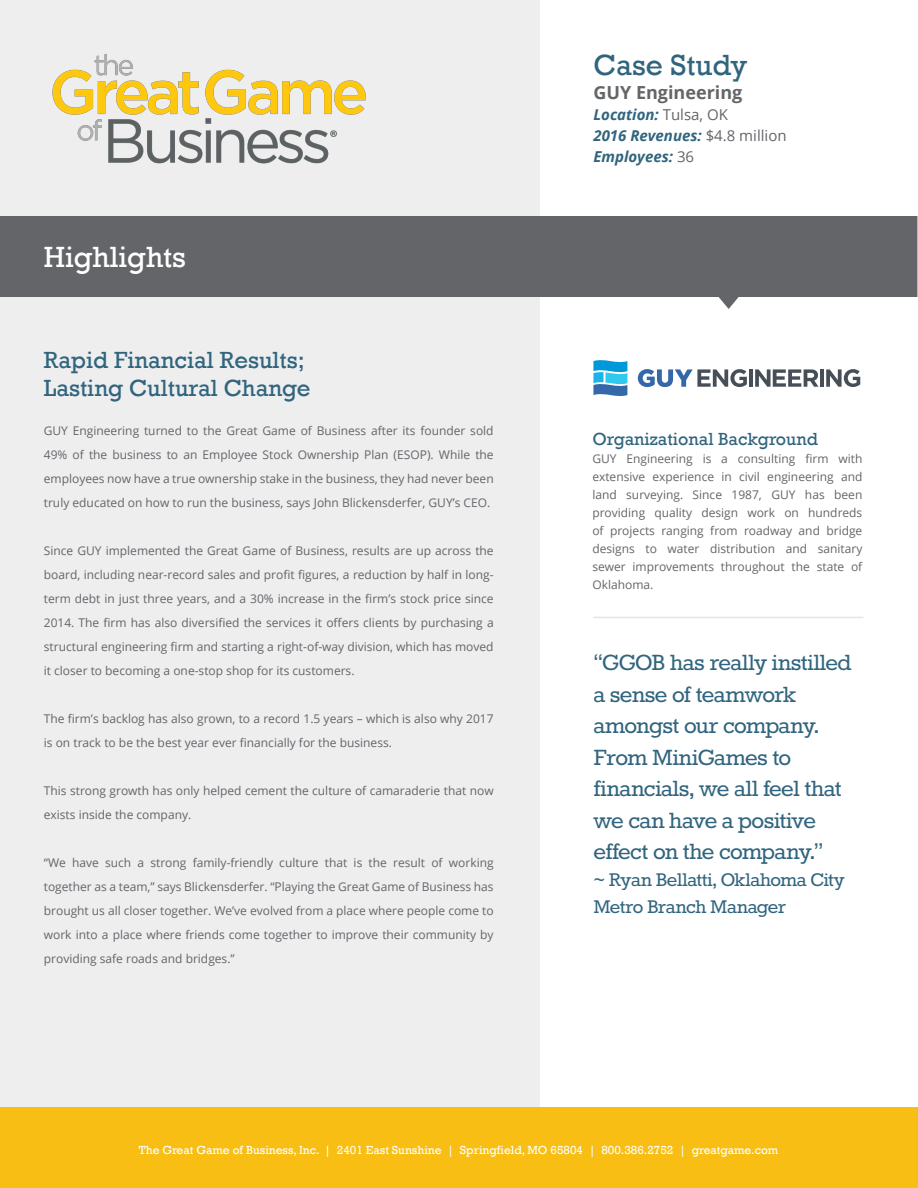
<style>
.page{position:relative;width:918px;height:1188px;background:#fff}
.page>*{position:absolute;margin:0;border:0;box-sizing:border-box;transform-origin:0 0}
.t1{font:30px "Rockwell";color:#fff}
.t2{font:30px "Rockwell";color:#31657e}
.t3{font:27px/31.5px "Rokkitt";letter-spacing:-.025em;color:#31657e}
.t4{font:24px/28.8px "Rockwell";color:#31657e}
.t5{font:22.5px/27px "Rokkitt";letter-spacing:-.02em;color:#31657e}
.t6{font:18px "Rockwell";color:#31657e}
.t7{font:700 18px "Open Sans";color:#646569}
.t8{font:italic 700 15px/21px "Open Sans";color:#31657e}
.t9{font:12px/24px "Open Sans";color:#646569;text-align:justify}
.t10{font:12px "Rockwell";color:#fff}
.s1{font-weight:400;font-style:normal;color:#646569}
</style>
<div class="page">
<div style="left:0;top:0;width:539px;height:1188px;background:#eeeeef"></div>
<img style="left:52px;top:54px;width:314px;height:110px">
<svg style="left:0;top:216px;width:917px;height:93px;background:#76777a"></svg>
<div style="left:0;top:1107px;width:918px;height:81px;background:#f8be14"></div>
<svg style="left:593px;top:360px;width:34px;height:36px"></svg>
<svg style="left:638px;top:369px;width:109px;height:18px"></svg>
<hr style="left:749px;top:369px;width:4px;height:18px;background:#464f58">
<svg style="left:755px;top:369px;width:64px;height:18px"></svg>
<hr style="left:820px;top:369px;width:4px;height:18px;background:#464f58">
<svg style="left:826px;top:369px;width:34px;height:18px"></svg>
<hr style="left:593px;top:617px;width:270px;height:1px;background:#e8e3e7">
<h1 class="t1" style="left:44px;top:240px;width:144px">Highlights</h1>
<h3 class="t4" style="left:44px;top:346px;width:268px">Rapid Financial Results;<br>Lasting Cultural Change</h3>
<p class="t9" style="left:44px;top:418px;width:451px">GUY Engineering turned to the Great Game of Business after its founder sold 49% of the business to an Employee Stock Ownership Plan (ESOP). While the employees now have a true ownership stake in the business, they had never been truly educated on how to run the business, says John Blickensderfer, GUY’s CEO.</p>
<p class="t9" style="left:44px;top:538px;width:451px">Since GUY implemented the Great Game of Business, results are up across the board, including near-record sales and profit figures, a reduction by half in long&shy;term debt in just three years, and a 30% increase in the firm’s stock price since 2014. The firm has also diversified the services it offers clients by purchasing a structural engineering firm and starting a right-of-way division, which has moved it closer to becoming a one-stop shop for its customers.</p>
<p class="t9" style="left:44px;top:706px;width:451px">The firm’s backlog has also grown, to a record 1.5 years – which is also why 2017 is on track to be the best year ever financially for the business.</p>
<p class="t9" style="left:44px;top:778px;width:451px">This strong growth has only helped cement the culture of camaraderie that now exists inside the company.</p>
<p class="t9" style="left:44px;top:850px;width:451px">“We have such a strong family-friendly culture that is the result of working together as a team,” says Blickensderfer. “Playing the Great Game of Business has brought us all closer together. We’ve evolved from a place where people come to work into a place where friends come together to improve their community by providing safe roads and bridges.”</p>
<h1 class="t2" style="left:593px;top:47px;width:155px">Case Study</h1>
<h3 class="t7" style="left:593px;top:80px;width:150px">GUY Engineering</h3>
<p class="t8" style="left:593px;top:103px;width:195px">Location: <span class="s1">Tulsa, OK<br></span>2016 Revenues: <span class="s1">$4.8 million<br></span>Employees: <span class="s1">36</span></p>
<h3 class="t6" style="left:592px;top:429px;width:227px">Organizational Background</h3>
<p class="t9" style="left:592px;top:449px;width:272px;line-height:18px">GUY Engineering is a consulting firm with extensive experience in civil engineering and land surveying. Since 1987, GUY has been providing quality design work on hundreds of projects ranging from roadway and bridge designs to water distribution and sanitary sewer improvements throughout the state of Oklahoma.</p>
<h2 class="t3" style="left:593px;top:648px;width:260px">“GGOB has really instilled a sense of teamwork amongst our company.<br>From MiniGames to financials, we all feel that we can have a positive effect on the company.”</h2>
<h3 class="t5" style="left:593px;top:867px;width:253px">~ Ryan Bellatti, Oklahoma City<br>Metro Branch Manager</h3>
<p class="t10" style="left:139px;top:1143px;width:641px">The Great Game of Business, Inc. | 2401 East Sunshine | Springfield, MO 65804 | 800.386.2752 | greatgame.com</p>
</div>
